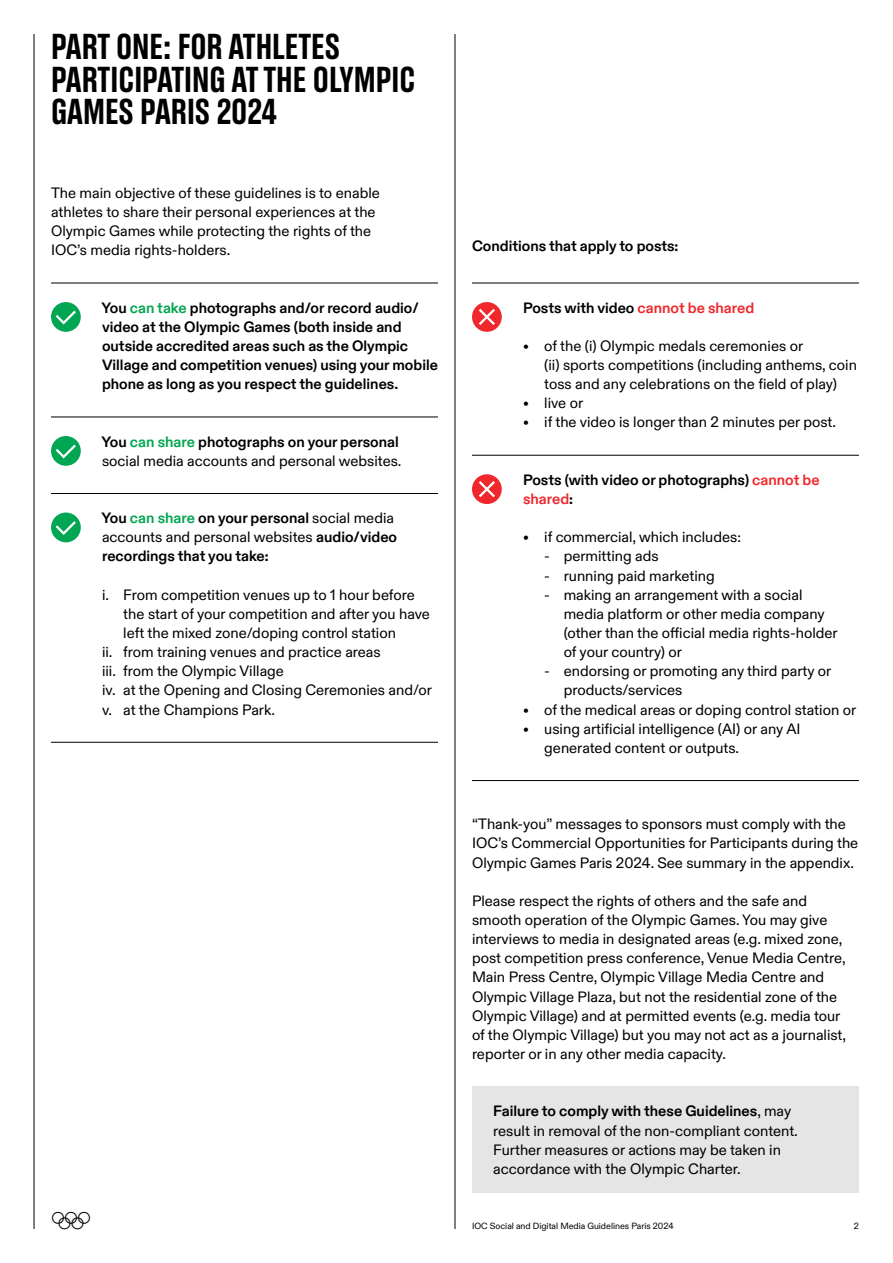
<style>
.page{position:relative;width:893px;height:1263px;background:#fff}
.page>*{position:absolute;margin:0;border:0;box-sizing:border-box;transform-origin:0 0}
.t1{font:36px/32.4px "Olympic Headline";color:#000}
.t2{font:24px "Olympic Sans";color:#000}
.t3{font:15px/19.2px "Olympic Sans";color:#000}
.t4{font:700 15px/19.2px "Olympic Sans";color:#000}
.t5{font:9px "Olympic Sans";color:#000}
.s1{color:#00a651}
.s2{font-weight:700}
.s3{font-weight:700;color:#00a651}
.s4{font-weight:400}
.s5{color:#f0282d}
</style>
<div class="page">
<hr style="left:34px;top:34px;width:1px;height:1195px;background:#000">
<hr style="left:455px;top:34px;width:1px;height:1195px;background:#000">
<hr style="left:472px;top:283px;width:387px;height:1px;background:#000">
<hr style="left:472px;top:455px;width:387px;height:1px;background:#000">
<hr style="left:472px;top:780px;width:387px;height:1px;background:#000">
<div style="left:472px;top:1086px;width:387px;height:107px;background:#e5e5e5"></div>
<div style="left:472px;top:302px;width:30px;height:30px;background:#f0282d;border-radius:50%"></div>
<svg style="left:479px;top:309px;width:16px;height:16px"></svg>
<div style="left:472px;top:474px;width:30px;height:30px;background:#f0282d;border-radius:50%"></div>
<svg style="left:479px;top:481px;width:16px;height:16px"></svg>
<hr style="left:51px;top:283px;width:387px;height:1px;background:#000">
<hr style="left:51px;top:417px;width:387px;height:1px;background:#000">
<hr style="left:51px;top:493px;width:387px;height:1px;background:#000">
<hr style="left:51px;top:742px;width:387px;height:1px;background:#000">
<div style="left:51px;top:302px;width:30px;height:30px;background:#00a651;border-radius:50%"></div>
<svg style="left:56px;top:311px;width:20px;height:13px"></svg>
<div style="left:51px;top:436px;width:30px;height:30px;background:#00a651;border-radius:50%"></div>
<svg style="left:56px;top:445px;width:20px;height:13px"></svg>
<div style="left:51px;top:512px;width:30px;height:30px;background:#00a651;border-radius:50%"></div>
<svg style="left:56px;top:521px;width:20px;height:14px"></svg>
<h1 class="t1" style="left:51px;top:30px;width:363px">PART ONE: FOR ATHLETES<br>PARTICIPATING AT THE OLYMPIC<br>GAMES PARIS 2024</h1>
<p class="t3" style="left:51px;top:182px;width:330px">The main objective of these guidelines is to enable athletes to share their personal experiences at the Olympic Games while protecting the rights of the IOC’s media rights-holders.</p>
<p class="t4" style="left:102px;top:297px;width:338px">You <span class="s1">can take</span> photographs and/or record audio/ video at the Olympic Games (both inside and outside accredited areas such as the Olympic Village and competition venues) using your mobile phone as long as you respect the guidelines.</p>
<p class="t3" style="left:102px;top:431px;width:301px"><span class="s2">You</span> <span class="s3">can share</span> <span class="s2">photographs on your personal </span>social media accounts and personal websites.</p>
<p class="t4" style="left:102px;top:508px;width:297px">You <span class="s1">can share</span> on your personal <span class="s4">social media accounts and personal websites</span> audio/video recordings that you take:</p>
<p class="t3" style="left:102px;top:584px;width:314px">i. From competition venues up to 1 hour before</p>
<p class="t3" style="left:123px;top:603px;width:308px">the start of your competition and after you have</p>
<p class="t3" style="left:123px;top:622px;width:274px">left the mixed zone/doping control station</p>
<p class="t3" style="left:102px;top:641px;width:280px">ii. from training venues and practice areas</p>
<p class="t3" style="left:102px;top:660px;width:183px">iii. from the Olympic Village</p>
<p class="t3" style="left:102px;top:680px;width:332px">iv. at the Opening and Closing Ceremonies and/or</p>
<p class="t3" style="left:102px;top:699px;width:174px">v. at the Champions Park.</p>
<p class="t4" style="left:472px;top:235px;width:208px">Conditions that apply to posts:</p>
<p class="t4" style="left:523px;top:297px;width:233px">Posts with video <span class="s5">cannot be shared</span></p>
<p class="t3" style="left:544px;top:335px;width:314px;text-indent:-21px">• of the (i) Olympic medals ceremonies or<br>(ii) sports competitions (including anthems, coin toss and any celebrations on the field of play)</p>
<p class="t3" style="left:523px;top:392px;width:62px">• live or</p>
<p class="t3" style="left:523px;top:412px;width:315px">• if the video is longer than 2 minutes per post.</p>
<p class="t4" style="left:523px;top:469px;width:298px">Posts (with video or photographs) <span class="s5">cannot be shared</span>:</p>
<p class="t3" style="left:523px;top:526px;width:219px">• if commercial, which includes:</p>
<p class="t3" style="left:544px;top:546px;width:116px">- permitting ads</p>
<p class="t3" style="left:544px;top:565px;width:172px">- running paid marketing</p>
<p class="t3" style="left:564px;top:584px;width:275px;text-indent:-19px">- making an arrangement with a social media platform or other media company (other than the official media rights-holder of your country) or</p>
<p class="t3" style="left:564px;top:660px;width:269px;text-indent:-19px">- endorsing or promoting any third party or products/services</p>
<p class="t3" style="left:523px;top:699px;width:335px">• of the medical areas or doping control station or</p>
<p class="t3" style="left:544px;top:718px;width:258px;text-indent:-21px">• using artificial intelligence (AI) or any AI generated content or outputs.</p>
<p class="t3" style="left:472px;top:813px;width:388px">“Thank-you” messages to sponsors must comply with the<br>IOC’s Commercial Opportunities for Participants during the<br>Olympic Games Paris 2024. See summary in the appendix.</p>
<p class="t3" style="left:472px;top:890px;width:376px">Please respect the rights of others and the safe and smooth operation of the Olympic Games. You may give interviews to media in designated areas (e.g. mixed zone, post competition press conference, Venue Media Centre, Main Press Centre, Olympic Village Media Centre and Olympic Village Plaza, but not the residential zone of the Olympic Village) and at permitted events (e.g. media tour of the Olympic Village) but you may not act as a journalist, reporter or in any other media capacity.</p>
<p class="t3" style="left:493px;top:1101px;width:306px"><span class="s2">Failure to comply with these Guidelines</span>, may result in removal of the non-compliant content.<br>Further measures or actions may be taken in accordance with the Olympic Charter.</p>
<h2 class="t2" style="left:51px;top:1202px;width:41px">(00000)</h2>
<p class="t5" style="left:472px;top:1219px;width:203px">IOC Social and Digital Media Guidelines Paris 2024</p>
<p class="t5" style="left:854px;top:1219px;width:7px">2</p>
</div>
